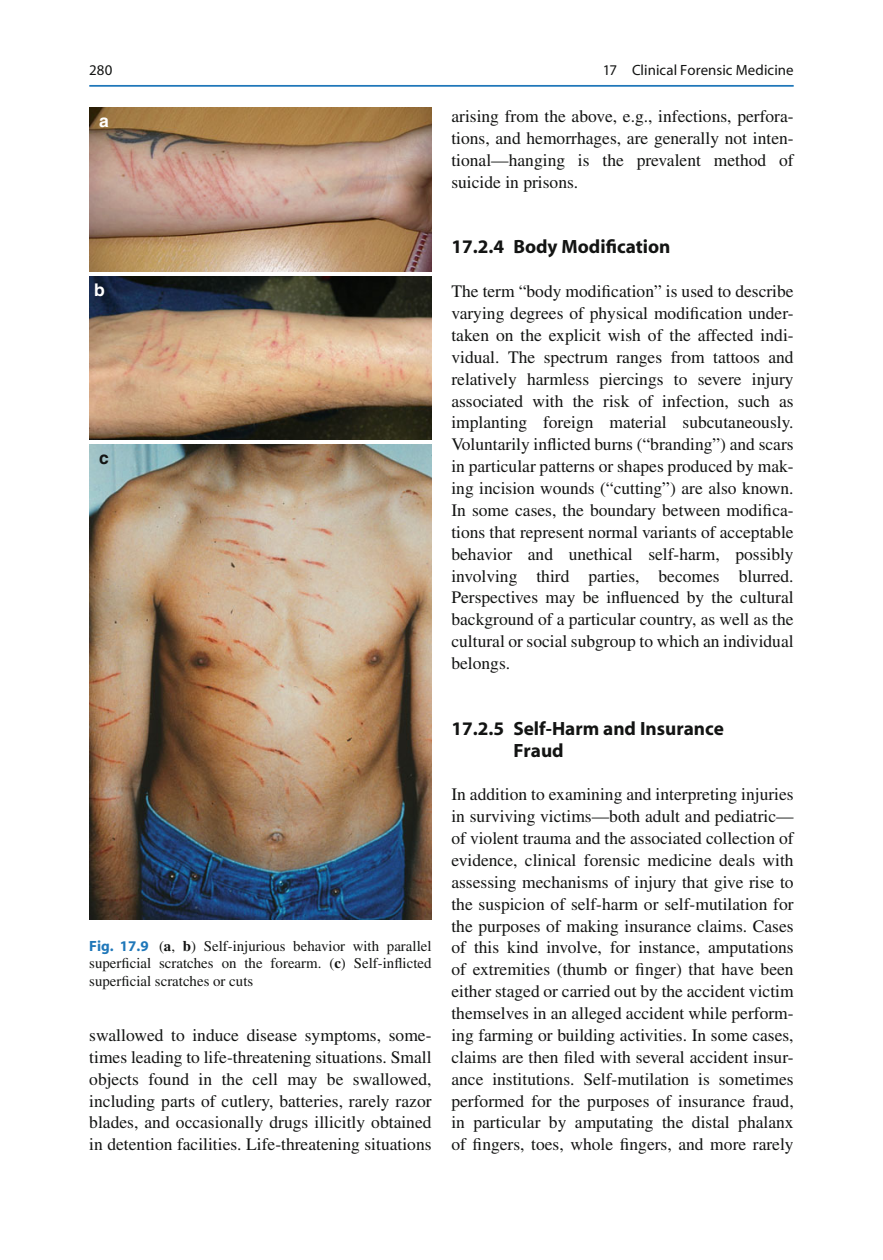
<style>
.page{position:relative;width:883px;height:1260px;background:#fff}
.page>*{position:absolute;margin:0;border:0;box-sizing:border-box;transform-origin:0 0}
.t1{font:700 19.25px/21.9px "Myriad";color:#131413}
.t2{font:17.5px/21.9px "Times";color:#131413;text-align:justify}
.t3{font:700 17.5px "Helvetica";color:#fff}
.t4{font:700 17.5px "Helvetica";color:#131413}
.t5{font:14.88px/17.5px "Times";color:#131413;text-align:justify}
.t6{font:14.88px "Myriad";letter-spacing:.005em;color:#131413}
.s1{font-family:"Myriad";font-weight:700;color:#1f77b9}
.s2{font-weight:700}
</style>
<div class="page">
<img style="left:89px;top:107px;width:343px;height:164px">
<img style="left:89px;top:276px;width:343px;height:163px">
<img style="left:89px;top:444px;width:343px;height:476px">
<hr style="left:89px;top:85px;width:705px;height:2px;background:#1f77b9">
<p class="t6" style="left:89px;top:64px;width:25px">280</p>
<p class="t3" style="left:99px;top:114px;width:11px">a</p>
<p class="t3" style="left:94px;top:284px;width:12px">b</p>
<p class="t4" style="left:99px;top:452px;width:11px">c</p>
<p class="t5" style="left:89px;top:939px;width:344px"><span class="s1">Fig. 17.9</span> ( <span class="s2">a</span> , <span class="s2">b</span> ) Self-injurious behavior with parallel superficial scratches on the forearm. ( <span class="s2">c</span> ) Self-inflicted superficial scratches or cuts</p>
<p class="t2" style="left:89px;top:1026px;width:344px">swallowed to induce disease symptoms, some&shy;times leading to life-threatening situations. Small objects found in the cell may be swallowed, including parts of cutlery, batteries, rarely razor blades, and occasionally drugs illicitly obtained in detention facilities. Life-threatening situations</p>
<p class="t6" style="left:603px;top:64px;width:192px">17 Clinical Forensic Medicine</p>
<p class="t2" style="left:451px;top:107px;width:344px">arising from the above, e.g., infections, perfora&shy;tions, and hemorrhages, are generally not inten&shy;tional—hanging is the prevalent method of suicide in prisons.</p>
<p class="t1" style="left:451px;top:238px;width:221px">17.2.4 Body Modification</p>
<p class="t2" style="left:451px;top:282px;width:344px">The term “body modification” is used to describe varying degrees of physical modification under&shy;taken on the explicit wish of the affected indi&shy;vidual. The spectrum ranges from tattoos and relatively harmless piercings to severe injury associated with the risk of infection, such as implanting foreign material subcutaneously.<br>Voluntarily inflicted burns (“branding”) and scars in particular patterns or shapes produced by mak&shy;ing incision wounds (“cutting”) are also known.<br>In some cases, the boundary between modifica&shy;tions that represent normal variants of acceptable behavior and unethical self-harm, possibly involving third parties, becomes blurred.<br>Perspectives may be influenced by the cultural background of a particular country, as well as the cultural or social subgroup to which an individual belongs.</p>
<p class="t1" style="left:513px;top:719px;width:212px;text-indent:-62px">17.2.5 Self-Harm and Insurance<br>Fraud</p>
<p class="t2" style="left:451px;top:785px;width:344px">In addition to examining and interpreting injuries in surviving victims—both adult and pediatric— of violent trauma and the associated collection of evidence, clinical forensic medicine deals with assessing mechanisms of injury that give rise to the suspicion of self-harm or self-mutilation for the purposes of making insurance claims. Cases of this kind involve, for instance, amputations of extremities (thumb or finger) that have been either staged or carried out by the accident victim themselves in an alleged accident while perform&shy;ing farming or building activities. In some cases, claims are then filed with several accident insur&shy;ance institutions. Self-mutilation is sometimes performed for the purposes of insurance fraud, in particular by amputating the distal phalanx of fingers, toes, whole fingers, and more rarely</p>
</div>
